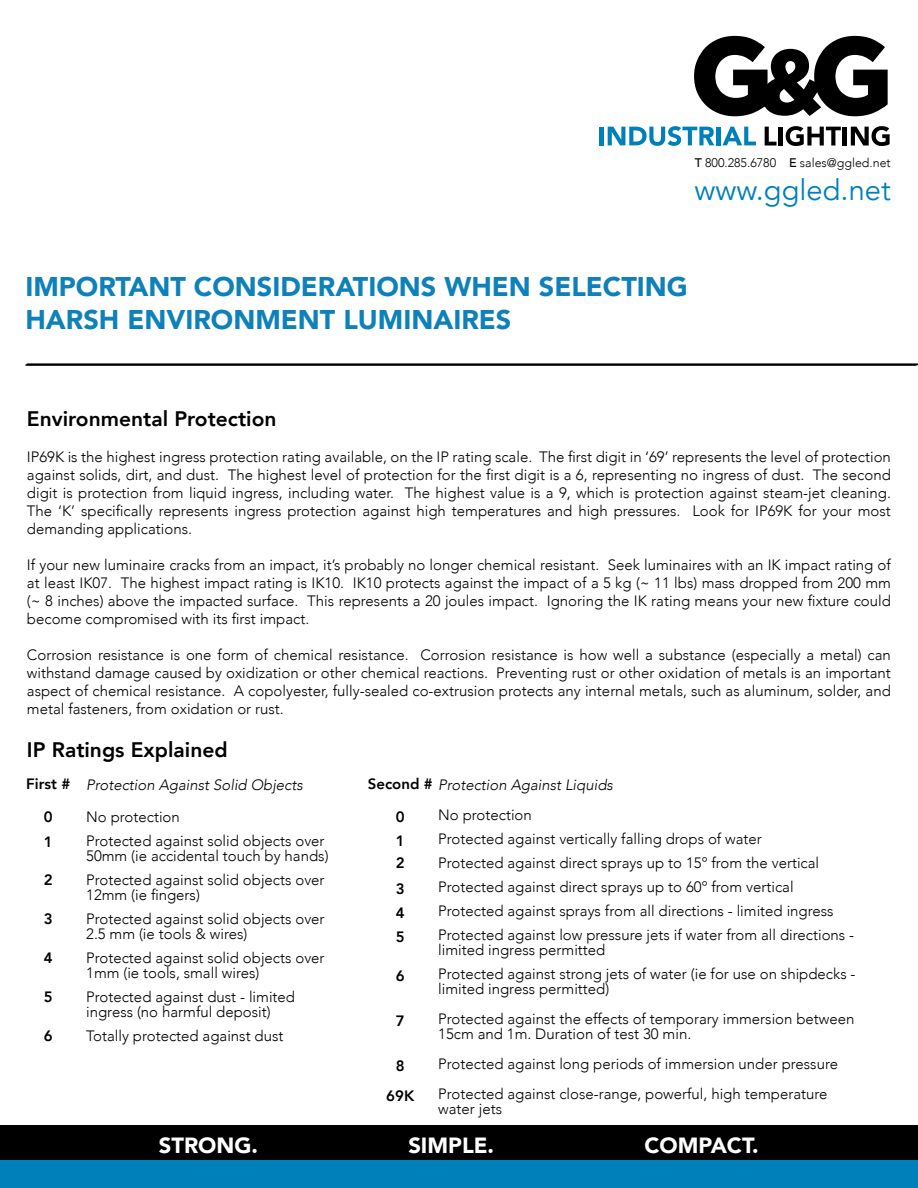
<style>
.page{position:relative;width:918px;height:1188px;background:#fff}
.page>*{position:absolute;margin:0;border:0;box-sizing:border-box;transform-origin:0 0}
.t1{font:29.1px "Avenir";color:#0080bb}
.t2{font:900 27px "Avenir";color:#0e81ba}
.t3{font:900 21.9px "Avenir";color:#fff}
.t4{font:800 21px "Avenir";color:#000}
.t5{font:300 15px/18px "Avenir";color:#000}
.t6{font:italic 300 15px "Avenir";color:#000}
.t7{font:800 15px "Avenir";color:#000}
.t8{font:300 12.45px "Avenir";color:#000}
.s1{font-weight:500}
.s2{font-weight:800;font-style:normal}
</style>
<div class="page">
<div style="left:0;top:1125px;width:918px;height:48px;background:#000"></div>
<div style="left:0;top:1161px;width:918px;height:27px;background:#0080bb"></div>
<hr style="left:600px;top:127px;width:4px;height:18px;background:#0080ba">
<svg style="left:608px;top:126px;width:106px;height:20px"></svg>
<hr style="left:717px;top:127px;width:4px;height:18px;background:#0080ba">
<svg style="left:722px;top:127px;width:34px;height:18px"></svg>
<svg style="left:765px;top:127px;width:11px;height:19px"></svg>
<hr style="left:779px;top:127px;width:4px;height:19px;background:#000">
<svg style="left:786px;top:126px;width:55px;height:20px"></svg>
<hr style="left:843px;top:127px;width:4px;height:19px;background:#000">
<svg style="left:851px;top:126px;width:39px;height:20px"></svg>
<svg style="left:694px;top:36px;width:194px;height:80px"></svg>
<hr style="left:25px;top:364px;width:891px;height:2px;background:#000">
<hr style="left:27px;top:364px;width:891px;height:1px;background:#000">
<p class="t8" style="left:695px;top:155px;width:198px"><span class="s1">T</span> 800.285.6780 <span class="s1">E</span> sales@ggled.net</p>
<p class="t1" style="left:694px;top:172px;width:198px">www.ggled.net</p>
<p class="t2" style="left:25px;top:264px;width:664px">IMPORTANT CONSIDERATIONS WHEN SELECTING</p>
<p class="t2" style="left:25px;top:296px;width:487px">HARSH ENVIRONMENT LUMINAIRES</p>
<p class="t4" style="left:27px;top:402px;width:251px">Environmental Protection</p>
<p class="t5" style="left:27px;top:447px;width:866px;text-align:justify">IP69K is the highest ingress protection rating available, on the IP rating scale. The first digit in ‘69’ represents the level of protection against solids, dirt, and dust. The highest level of protection for the first digit is a 6, representing no ingress of dust. The second digit is protection from liquid ingress, including water. The highest value is a 9, which is protection against steam-jet cleaning.<br>The ‘K’ specifically represents ingress protection against high temperatures and high pressures. Look for IP69K for your most demanding applications.</p>
<p class="t5" style="left:27px;top:555px;width:866px;text-align:justify">If your new luminaire cracks from an impact, it’s probably no longer chemical resistant. Seek luminaires with an IK impact rating of at least IK07. The highest impact rating is IK10. IK10 protects against the impact of a 5 kg (~ 11 lbs) mass dropped from 200 mm (~ 8 inches) above the impacted surface. This represents a 20 joules impact. Ignoring the IK rating means your new fixture could become compromised with its first impact.</p>
<p class="t5" style="left:27px;top:645px;width:866px;text-align:justify">Corrosion resistance is one form of chemical resistance. Corrosion resistance is how well a substance (especially a metal) can withstand damage caused by oxidization or other chemical reactions. Preventing rust or other oxidation of metals is an important aspect of chemical resistance. A copolyester, fully-sealed co-extrusion protects any internal metals, such as aluminum, solder, and metal fasteners, from oxidation or rust.</p>
<p class="t4" style="left:27px;top:733px;width:202px">IP Ratings Explained</p>
<p class="t7" style="left:26px;top:772px;width:46px">First #</p>
<p class="t7" style="left:44px;top:805px;width:10px">0</p>
<p class="t7" style="left:44px;top:830px;width:10px">1</p>
<p class="t7" style="left:44px;top:868px;width:10px">2</p>
<p class="t7" style="left:44px;top:907px;width:10px">3</p>
<p class="t7" style="left:44px;top:946px;width:10px">4</p>
<p class="t7" style="left:44px;top:985px;width:10px">5</p>
<p class="t7" style="left:44px;top:1024px;width:10px">6</p>
<p class="t6" style="left:86px;top:775px;width:218px">Protection Against Solid Objects</p>
<p class="t6" style="left:368px;top:775px;width:247px"><span class="s2">Second #</span> Protection Against Liquids</p>
<p class="t7" style="left:396px;top:805px;width:10px">0</p>
<p class="t7" style="left:396px;top:829px;width:10px">1</p>
<p class="t7" style="left:396px;top:851px;width:10px">2</p>
<p class="t7" style="left:396px;top:877px;width:10px">3</p>
<p class="t7" style="left:396px;top:901px;width:10px">4</p>
<p class="t7" style="left:396px;top:925px;width:10px">5</p>
<p class="t7" style="left:396px;top:964px;width:10px">6</p>
<p class="t7" style="left:396px;top:1009px;width:10px">7</p>
<p class="t7" style="left:396px;top:1054px;width:10px">8</p>
<p class="t7" style="left:386px;top:1084px;width:30px">69K</p>
<p class="t5" style="left:438px;top:806px;width:95px">No protection</p>
<p class="t5" style="left:438px;top:830px;width:325px">Protected against vertically falling drops of water</p>
<p class="t5" style="left:438px;top:854px;width:383px">Protected against direct sprays up to 15º from the vertical</p>
<p class="t5" style="left:438px;top:878px;width:357px">Protected against direct sprays up to 60º from vertical</p>
<p class="t5" style="left:438px;top:902px;width:397px">Protected against sprays from all directions - limited ingress</p>
<p class="t5" style="left:438px;top:927px;width:418px;line-height:15px">Protected against low pressure jets if water from all directions - limited ingress permitted</p>
<p class="t5" style="left:438px;top:966px;width:419px;line-height:15px">Protected against strong jets of water (ie for use on shipdecks - limited ingress permitted)</p>
<p class="t5" style="left:438px;top:1011px;width:418px;line-height:15px">Protected against the effects of temporary immersion between<br>15cm and 1m. Duration of test 30 min.</p>
<p class="t5" style="left:438px;top:1055px;width:401px">Protected against long periods of immersion under pressure</p>
<p class="t5" style="left:438px;top:1086px;width:391px;line-height:15px">Protected against close-range, powerful, high temperature water jets</p>
<p class="t5" style="left:86px;top:807px;width:95px">No protection</p>
<p class="t5" style="left:86px;top:833px;width:244px;line-height:15px">Protected against solid objects over<br>50mm (ie accidental touch by hands)</p>
<p class="t5" style="left:86px;top:872px;width:240px;line-height:15px">Protected against solid objects over<br>12mm (ie fingers)</p>
<p class="t5" style="left:86px;top:911px;width:240px;line-height:15px">Protected against solid objects over<br>2.5 mm (ie tools &amp; wires)</p>
<p class="t5" style="left:86px;top:950px;width:240px;line-height:15px">Protected against solid objects over<br>1mm (ie tools, small wires)</p>
<p class="t5" style="left:86px;top:989px;width:210px;line-height:15px">Protected against dust - limited ingress (no harmful deposit)</p>
<p class="t5" style="left:86px;top:1026px;width:199px">Totally protected against dust</p>
<p class="t3" style="left:159px;top:1126px;width:101px">STRONG.</p>
<p class="t3" style="left:408px;top:1126px;width:87px">SIMPLE.</p>
<p class="t3" style="left:644px;top:1126px;width:116px">COMPACT.</p>
</div>
